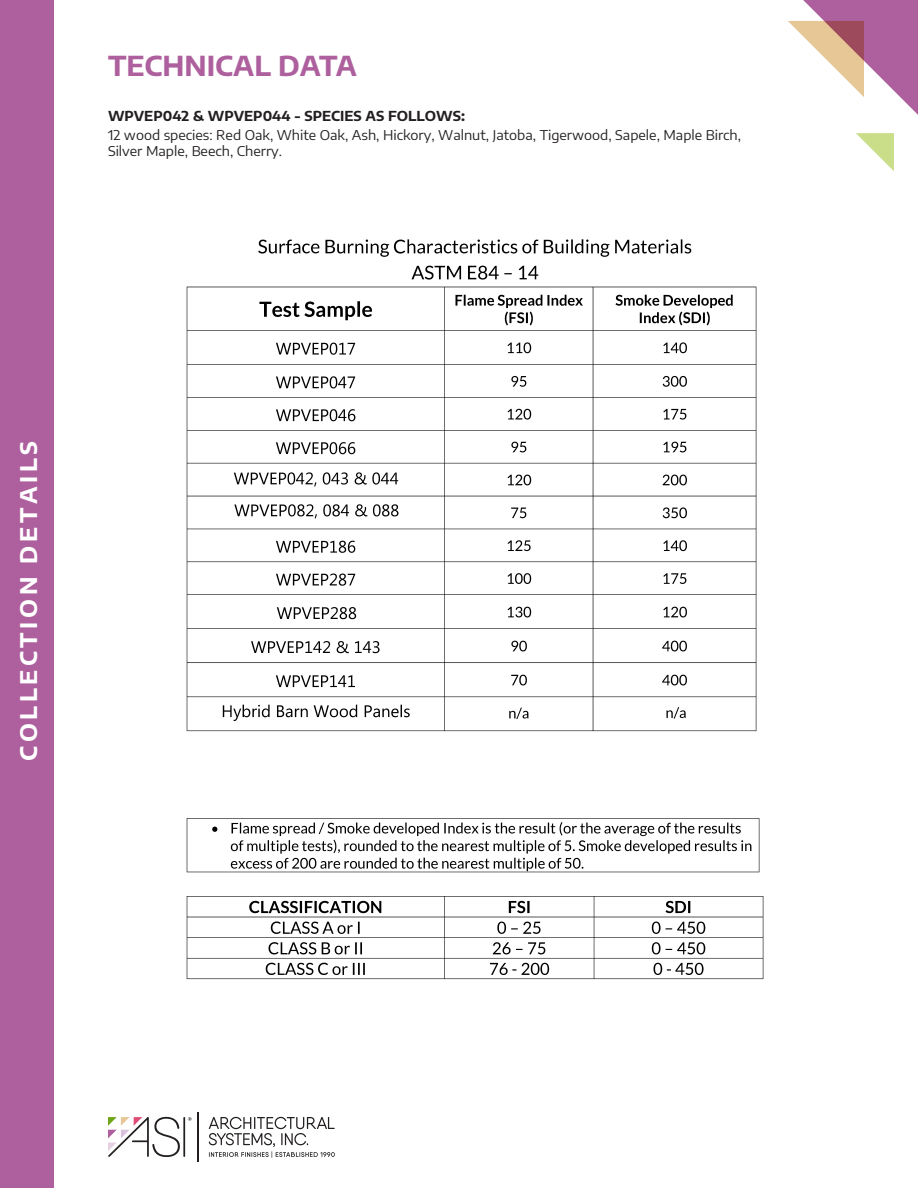
<style>
.page{position:relative;width:918px;height:1188px;background:#fff}
.page>*{position:absolute;margin:0;border:0;box-sizing:border-box;transform-origin:0 0}
.t1{font:700 27px "Encode Sans Semi Expanded";color:#ad609d}
.t2{font:700 22.5px "Encode Sans Semi Expanded";letter-spacing:.16em;color:#fff}
.t3{font:13.5px "Encode Sans Semi Expanded";color:#231f20}
.t4{font:700 13.5px "Encode Sans Semi Expanded";color:#231f20}
</style>
<div class="page">
<hr style="left:183px;top:1117px;width:2px;height:40px;background:#231f20">
<svg style="left:108px;top:1117px;width:72px;height:40px"></svg>
<hr style="left:198px;top:1112px;width:1px;height:50px;background:#231f20">
<svg style="left:209px;top:1117px;width:126px;height:41px"></svg>
<svg style="left:188px;top:1117px;width:4px;height:4px"></svg>
<svg style="left:788px;top:0;width:130px;height:171px"></svg>
<div style="left:0;top:0;width:54px;height:1188px;background:#ad609d"></div>
<img style="left:186px;top:239px;width:578px;height:741px">
<p class="t1" style="left:108px;top:44px;width:251px">TECHNICAL DATA</p>
<p class="t4" style="left:108px;top:104px;width:359px">WPVEP042 &amp; WPVEP044 - SPECIES AS FOLLOWS:</p>
<p class="t3" style="left:108px;top:126px;width:635px">12 wood species: Red Oak, White Oak, Ash, Hickory, Walnut, Jatoba, Tigerwood, Sapele, Maple Birch,</p>
<p class="t3" style="left:108px;top:142px;width:176px">Silver Maple, Beech, Cherry.</p>
<h2 class="t2" style="left:10px;top:761px;width:321px;rotate:-90deg">COLLECTION DETAILS</h2>
</div>
